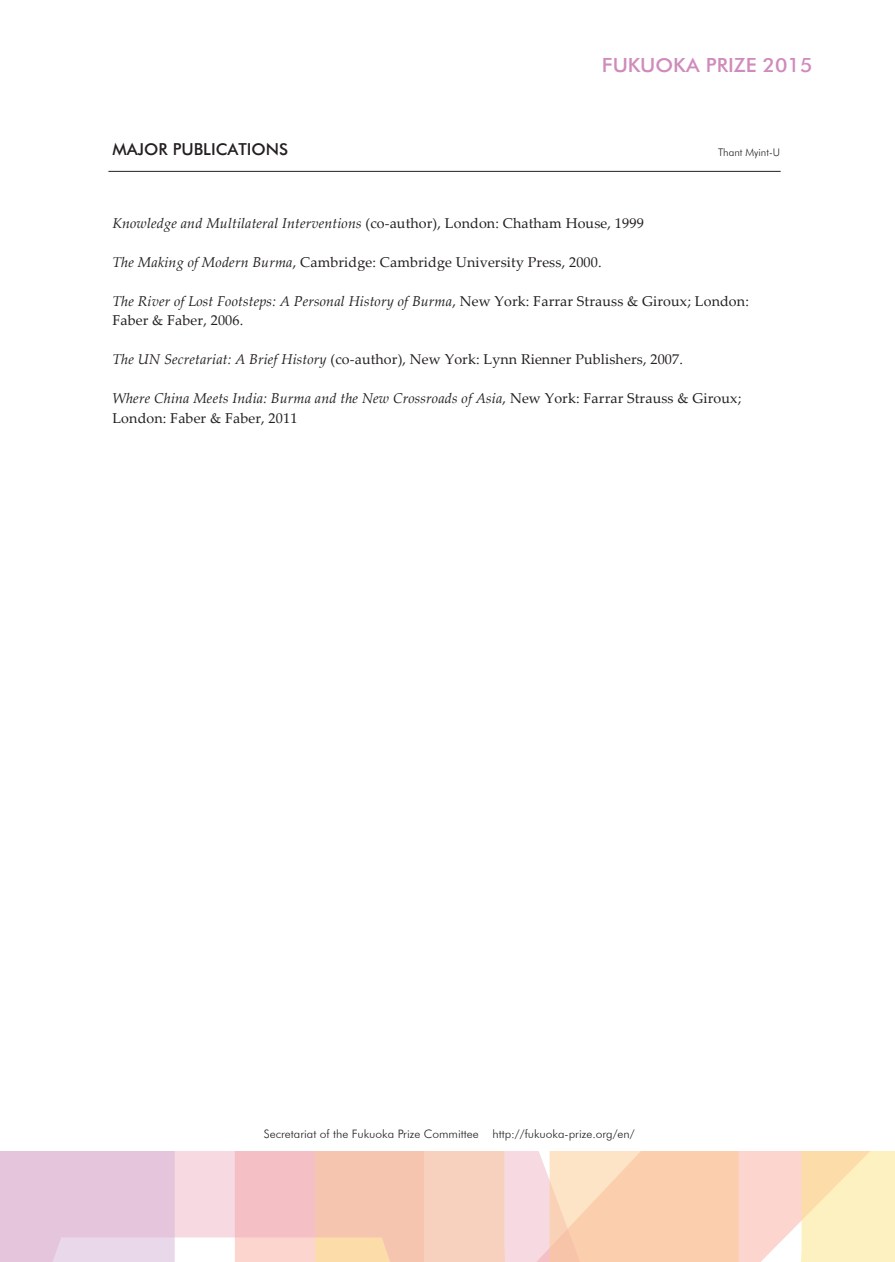
<style>
.page{position:relative;width:895px;height:1262px;background:#fff}
.page>*{position:absolute;margin:0;border:0;box-sizing:border-box;transform-origin:0 0}
.t1{font:19.5px "Futura Md BT Medium";color:#cf8bbc;scale:1.05 1}
.t2{font:16.5px "Futura Md BT Medium";color:#231f20}
.t3{font:14.25px/19.5px "Palatino Linotype";letter-spacing:.01em;color:#231f20}
.t4{font:italic 14.25px "Palatino Linotype";letter-spacing:.01em;color:#231f20}
.t5{font:300 11.7px "Futura BT";color:#231f20}
.t6{font:300 10.5px "Futura BT";color:#231f20}
.s1{font-style:normal}
.s2{font-style:italic}
</style>
<div class="page">
<svg style="left:0;top:1151px;width:894px;height:111px;background:#f5d2c6"></svg>
<hr style="left:108px;top:171px;width:672px;height:1px;background:#231f20">
<p class="t2" style="left:112px;top:140px;width:177px">MAJOR PUBLICATIONS</p>
<h1 class="t1" style="left:602px;top:53px;width:202px">FUKUOKA PRIZE 2015</h1>
<p class="t6" style="left:718px;top:146px;width:63px">Thant Myint-U</p>
<p class="t4" style="left:112px;top:213px;width:533px">Knowledge and Multilateral Interventions <span class="s1">(co-author), London: Chatham House, 1999</span></p>
<p class="t3" style="left:112px;top:251px;width:490px"><span class="s2">The Making of Modern Burma</span>, Cambridge: Cambridge University Press, 2000.</p>
<p class="t3" style="left:112px;top:290px;width:638px"><span class="s2">The River of Lost Footsteps: A Personal History of Burma</span>, New York: Farrar Strauss &amp; Giroux; London:<br>Faber &amp; Faber, 2006.</p>
<p class="t3" style="left:112px;top:349px;width:572px"><span class="s2">The UN Secretariat: A Brief History</span> (co-author), New York: Lynn Rienner Publishers, 2007.</p>
<p class="t3" style="left:112px;top:388px;width:630px"><span class="s2">Where China Meets India: Burma and the New Crossroads of Asia</span>, New York: Farrar Strauss &amp; Giroux;<br>London: Faber &amp; Faber, 2011</p>
<p class="t5" style="left:264px;top:1127px;width:372px">Secretariat of the Fukuoka Prize Committee http://fukuoka-prize.org/en/</p>
</div>
